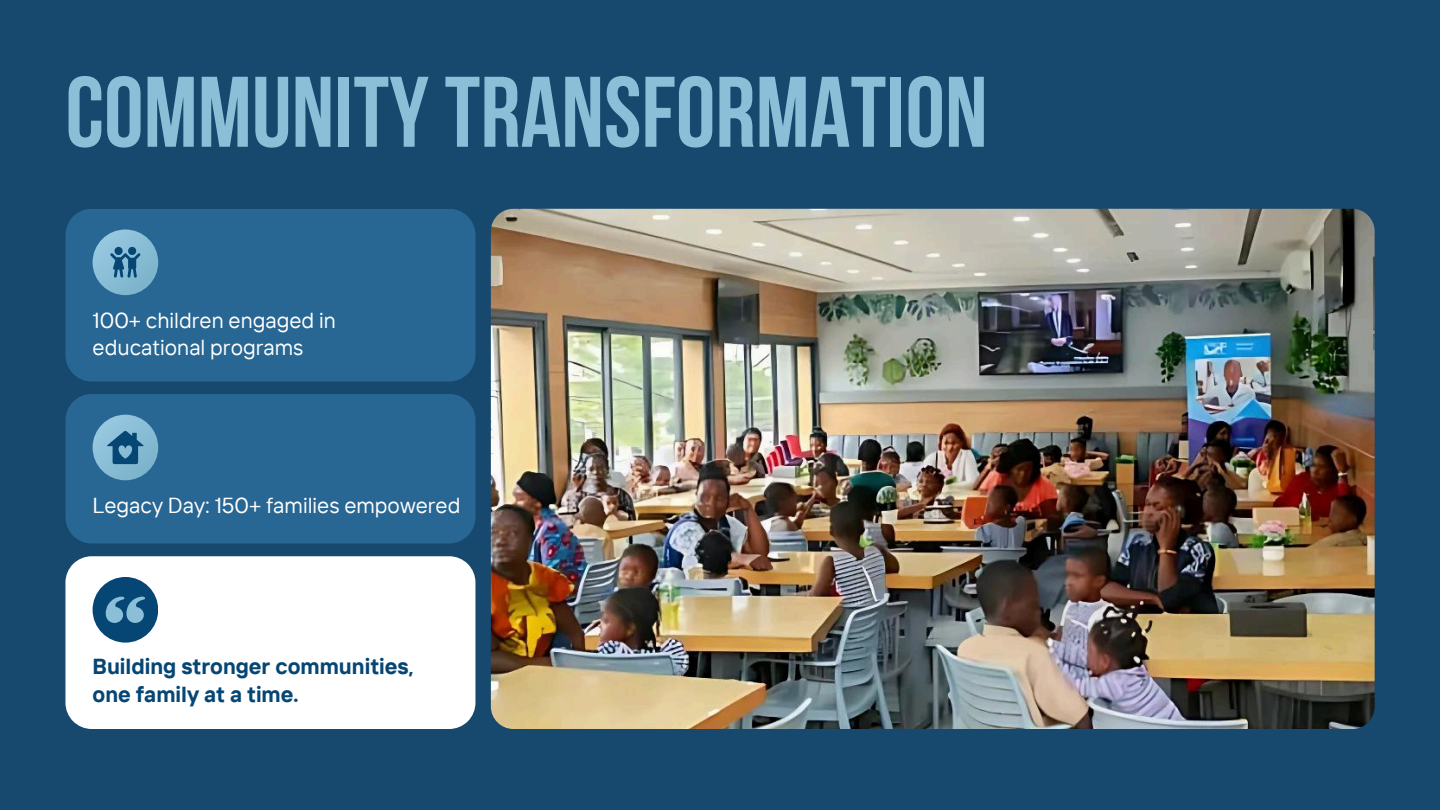
<style>
.page{position:relative;width:1440px;height:810px;background:#17486e}
.page>*{position:absolute;margin:0;border:0;box-sizing:border-box;transform-origin:0 0}
.t1{font:100px "Bebas Neue Cyrillic";color:#8bbfd8}
.t2{font:21.7px/27.6px "TT Interphases";color:#fff}
.t3{font:700 21.7px/27.8px "TT Interphases";color:#054675}
</style>
<div class="page">
<img style="left:491px;top:209px;width:883px;height:520px;border-radius:23px">
<div style="left:65px;top:209px;width:410px;height:173px;background:#286693"></div>
<div style="left:93px;top:230px;width:65px;height:65px;background:linear-gradient(to right,#93c5dd,#7fb6ce);border-radius:50%"></div>
<div style="left:65px;top:394px;width:410px;height:150px;background:#286693"></div>
<div style="left:93px;top:415px;width:65px;height:65px;background:linear-gradient(to right,#93c5dd,#7fb6ce);border-radius:50%"></div>
<div style="left:65px;top:556px;width:410px;height:173px;background:#fff"></div>
<div style="left:93px;top:577px;width:65px;height:66px;background:#054675;border-radius:50%"></div>
<svg style="left:106px;top:597px;width:39px;height:26px"></svg>
<svg style="left:110px;top:247px;width:30px;height:31px"></svg>
<svg style="left:107px;top:431px;width:37px;height:33px"></svg>
<p class="t1" style="left:65px;top:72px;width:924px">COMMUNITYTRANSFORMATION</p>
<p class="t2" style="left:93px;top:306px;width:245px">100+ children engaged in educational programs</p>
<p class="t2" style="left:93px;top:491px;width:369px">Legacy Day: 150+ families empowered</p>
<p class="t3" style="left:93px;top:652px;width:323px">Building stronger communities, one family at a time.</p>
</div>
